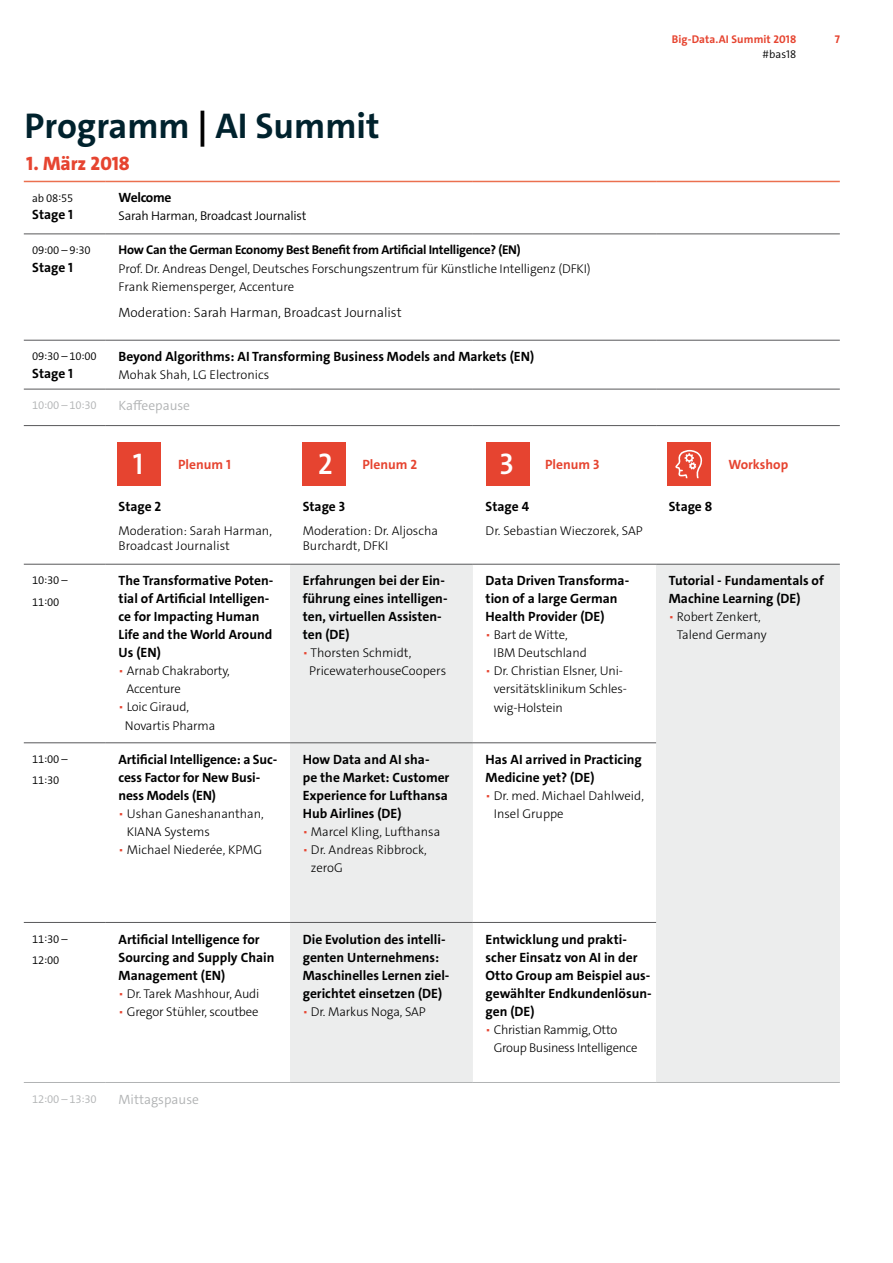
<style>
.page{position:relative;width:893px;height:1263px;background:#fff}
.page>*{position:absolute;margin:0;border:0;box-sizing:border-box;transform-origin:0 0}
.t1{font:700 36px "The Sans C4 s";color:#00222d}
.t2{font:600 30px "The Sans C4 s";color:#fff}
.t3{font:800 19.5px "The Sans C4 s";color:#e64430}
.t4{font:700 13.5px/18px "The Sans C4 s";color:#000}
.t5{font:300 13.5px "The Sans C4 s";color:#000}
.t6{font:700 13.5px "The Sans C4 s";color:#e64430}
.t7{font:300 13.5px "The Sans C4 s";color:#b1b3b4}
.t8{font:700 13.5px "The Sans C4 s";letter-spacing:-.02em;color:#000}
.t9{font:300 12.75px/18px "The Sans C4 s";letter-spacing:-.01em;color:#000}
.t10{font:700 12.75px "The Sans C4 s";letter-spacing:-.02em;color:#000}
.t11{font:300 12.75px "The Sans C4 s";letter-spacing:-.02em;color:#000}
.t12{font:300 11.25px/21.3px "The Sans C4 s";letter-spacing:-.02em;color:#000}
.t13{font:300 11.25px "The Sans C4 s";letter-spacing:-.02em;color:#b1b3b4}
.t14{font:700 11.25px "The Sans C4 s";letter-spacing:.01em;color:#e64430}
.s1{color:#000}
.s2{color:#e64430}
</style>
<div class="page">
<div style="left:290px;top:565px;width:183px;height:517px;background:#eceded"></div>
<div style="left:656px;top:564px;width:184px;height:518px;background:#eceded"></div>
<hr style="left:24px;top:425px;width:82px;height:1px;background:#58585a">
<hr style="left:24px;top:564px;width:82px;height:1px;background:#58585a">
<hr style="left:106px;top:425px;width:184px;height:1px;background:#58585a">
<hr style="left:290px;top:425px;width:183px;height:1px;background:#58585a">
<hr style="left:473px;top:425px;width:183px;height:1px;background:#58585a">
<hr style="left:656px;top:425px;width:184px;height:1px;background:#58585a">
<hr style="left:106px;top:564px;width:184px;height:1px;background:#58585a">
<hr style="left:290px;top:564px;width:183px;height:1px;background:#58585a">
<hr style="left:473px;top:564px;width:183px;height:1px;background:#58585a">
<hr style="left:656px;top:564px;width:184px;height:1px;background:#58585a">
<hr style="left:24px;top:389px;width:82px;height:1px;background:#58585a">
<hr style="left:24px;top:340px;width:82px;height:1px;background:#58585a">
<hr style="left:24px;top:1082px;width:82px;height:1px;background:#b1b3b4">
<hr style="left:106px;top:1082px;width:184px;height:1px;background:#b1b3b4">
<hr style="left:290px;top:1082px;width:183px;height:1px;background:#b1b3b4">
<hr style="left:473px;top:1082px;width:183px;height:1px;background:#b1b3b4">
<hr style="left:24px;top:181px;width:82px;height:1px;background:#eb704f">
<hr style="left:106px;top:181px;width:184px;height:1px;background:#eb704f">
<hr style="left:290px;top:181px;width:183px;height:1px;background:#eb704f">
<hr style="left:473px;top:181px;width:183px;height:1px;background:#eb704f">
<hr style="left:656px;top:181px;width:184px;height:1px;background:#eb704f">
<hr style="left:656px;top:1082px;width:184px;height:1px;background:#b1b3b4">
<hr style="left:24px;top:233px;width:82px;height:1px;background:#58585a">
<hr style="left:106px;top:233px;width:184px;height:1px;background:#58585a">
<hr style="left:290px;top:233px;width:183px;height:1px;background:#58585a">
<hr style="left:473px;top:233px;width:183px;height:1px;background:#58585a">
<hr style="left:656px;top:233px;width:184px;height:1px;background:#58585a">
<hr style="left:106px;top:340px;width:184px;height:1px;background:#58585a">
<hr style="left:290px;top:340px;width:183px;height:1px;background:#58585a">
<hr style="left:473px;top:340px;width:183px;height:1px;background:#58585a">
<hr style="left:656px;top:340px;width:184px;height:1px;background:#58585a">
<hr style="left:106px;top:389px;width:184px;height:1px;background:#58585a">
<hr style="left:290px;top:389px;width:183px;height:1px;background:#58585a">
<hr style="left:473px;top:389px;width:183px;height:1px;background:#58585a">
<hr style="left:656px;top:389px;width:184px;height:1px;background:#58585a">
<hr style="left:24px;top:742px;width:82px;height:1px;background:#58585a">
<hr style="left:106px;top:742px;width:184px;height:1px;background:#58585a">
<hr style="left:290px;top:742px;width:183px;height:1px;background:#58585a">
<hr style="left:473px;top:742px;width:183px;height:1px;background:#58585a">
<hr style="left:24px;top:922px;width:82px;height:1px;background:#58585a">
<hr style="left:106px;top:922px;width:184px;height:1px;background:#58585a">
<hr style="left:290px;top:922px;width:183px;height:1px;background:#58585a">
<hr style="left:473px;top:922px;width:183px;height:1px;background:#58585a">
<div style="left:117px;top:442px;width:44px;height:44px;background:#e64430"></div>
<div style="left:302px;top:442px;width:44px;height:44px;background:#e64430"></div>
<div style="left:486px;top:442px;width:44px;height:44px;background:#e64430"></div>
<div style="left:667px;top:442px;width:43px;height:44px;background:#e64430"></div>
<svg style="left:675px;top:450px;width:28px;height:28px"></svg>
<h1 class="t1" style="left:25px;top:103px;width:356px">Programm <span class="s1">|</span> AI Summit</h1>
<h3 class="t3" style="left:26px;top:151px;width:105px">1. März 2018</h3>
<p class="t12" style="left:32px;top:187px;width:42px">ab 08:55</p>
<p class="t4" style="left:32px;top:206px;width:42px">Stage 1</p>
<p class="t8" style="left:119px;top:188px;width:54px">Welcome</p>
<p class="t11" style="left:119px;top:207px;width:189px">Sarah Harman, Broadcast Journalist</p>
<p class="t12" style="left:32px;top:240px;width:60px">09:00 – 9:30</p>
<p class="t4" style="left:32px;top:258px;width:42px">Stage 1</p>
<p class="t10" style="left:119px;top:241px;width:404px">How Can the German Economy Best Benefit from Artificial Intelligence? (EN)</p>
<p class="t9" style="left:119px;top:260px;width:474px">Prof. Dr. Andreas Dengel, Deutsches Forschungszentrum für Künstliche Intelligenz (DFKI)<br>Frank Riemensperger, Accenture</p>
<p class="t5" style="left:119px;top:303px;width:285px">Moderation: Sarah Harman, Broadcast Journalist</p>
<p class="t12" style="left:32px;top:346px;width:66px">09:30 – 10:00</p>
<p class="t4" style="left:32px;top:364px;width:42px">Stage 1</p>
<p class="t4" style="left:119px;top:348px;width:417px">Beyond Algorithms: AI Transforming Business Models and Markets (EN)</p>
<p class="t9" style="left:119px;top:366px;width:152px">Mohak Shah, LG Electronics</p>
<p class="t13" style="left:32px;top:398px;width:66px">10:00 – 10:30</p>
<p class="t7" style="left:119px;top:397px;width:73px">Kaffeepause</p>
<h2 class="t2" style="left:133px;top:444px;width:12px">1</h2>
<h2 class="t2" style="left:318px;top:444px;width:16px">2</h2>
<h2 class="t2" style="left:500px;top:444px;width:16px">3</h2>
<p class="t6" style="left:178px;top:456px;width:54px">Plenum 1</p>
<p class="t6" style="left:362px;top:456px;width:56px">Plenum 2</p>
<p class="t6" style="left:545px;top:456px;width:56px">Plenum 3</p>
<p class="t4" style="left:119px;top:498px;width:44px">Stage 2</p>
<p class="t9" style="left:119px;top:523px;width:155px;line-height:15.3px">Moderation: Sarah Harman,<br>Broadcast Journalist</p>
<p class="t12" style="left:32px;top:570px;width:37px">10:30 –<br>11:00</p>
<p class="t4" style="left:119px;top:572px;width:156px">The Transformative Poten&shy;tial of Artificial Intelligen&shy;ce for Impacting Human<br>Life and the World Around<br>Us (EN)</p>
<p class="t9" style="left:127px;top:662px;width:105px;text-indent:-8px"><span class="s2">•</span> Arnab Chakraborty,<br>Accenture</p>
<p class="t9" style="left:125px;top:698px;width:92px;text-indent:-6px"><span class="s2">•</span> Loic Giraud,<br>Novartis Pharma</p>
<p class="t12" style="left:32px;top:748px;width:37px">11:00 –<br>11:30</p>
<p class="t4" style="left:119px;top:751px;width:160px">Artificial Intelligence: a Suc&shy;cess Factor for New Busi&shy;ness Models (EN)</p>
<p class="t9" style="left:127px;top:805px;width:139px;text-indent:-8px"><span class="s2">•</span> Ushan Ganeshananthan,<br>KIANA Systems</p>
<p class="t9" style="left:119px;top:841px;width:145px"><span class="s2">•</span> Michael Niederée, KPMG</p>
<p class="t4" style="left:303px;top:498px;width:44px">Stage 3</p>
<p class="t9" style="left:303px;top:523px;width:137px;line-height:15.3px">Moderation: Dr. Aljoscha<br>Burchardt, DFKI</p>
<p class="t4" style="left:303px;top:572px;width:146px">Erfahrungen bei der Ein&shy;führung eines intelligen&shy;ten, virtuellen Assisten&shy;ten (DE)</p>
<p class="t9" style="left:309px;top:644px;width:139px;text-indent:-6px"><span class="s2">•</span> Thorsten Schmidt,<br>PricewaterhouseCoopers</p>
<p class="t4" style="left:303px;top:751px;width:148px">How Data and AI sha-<br>pe the Market: Customer<br>Experience for Lufthansa<br>Hub Airlines (DE)</p>
<p class="t9" style="left:303px;top:823px;width:139px"><span class="s2">•</span> Marcel Kling, Lufthansa</p>
<p class="t9" style="left:311px;top:841px;width:117px;text-indent:-8px"><span class="s2">•</span> Dr. Andreas Ribbrock, zeroG</p>
<p class="t4" style="left:486px;top:498px;width:45px">Stage 4</p>
<p class="t9" style="left:486px;top:522px;width:159px">Dr. Sebastian Wieczorek, SAP</p>
<p class="t4" style="left:486px;top:572px;width:145px">Data Driven Transforma&shy;tion of a large German<br>Health Provider (DE)</p>
<p class="t9" style="left:494px;top:626px;width:95px;text-indent:-8px"><span class="s2">•</span> Bart de Witte,<br>IBM Deutschland</p>
<p class="t9" style="left:494px;top:662px;width:135px;text-indent:-8px"><span class="s2">•</span> Dr. Christian Elsner, Uni&shy;versitätsklinikum Schles&shy;wig-Holstein</p>
<p class="t4" style="left:486px;top:751px;width:158px">Has AI arrived in Practicing<br>Medicine yet? (DE)</p>
<p class="t9" style="left:494px;top:787px;width:152px;text-indent:-8px"><span class="s2">•</span> Dr. med. Michael Dahlweid,<br>Insel Gruppe</p>
<p class="t14" style="left:672px;top:31px;width:126px">Big-Data.AI Summit 2018</p>
<p class="t14" style="left:835px;top:31px;width:7px">7</p>
<p class="t12" style="left:763px;top:44px;width:35px">#bas18</p>
<p class="t4" style="left:669px;top:498px;width:45px">Stage 8</p>
<p class="t6" style="left:728px;top:456px;width:61px">Workshop</p>
<p class="t4" style="left:669px;top:572px;width:156px">Tutorial - Fundamentals of<br>Machine Learning (DE)</p>
<p class="t9" style="left:677px;top:608px;width:91px;text-indent:-8px"><span class="s2">•</span> Robert Zenkert,<br>Talend Germany</p>
<p class="t12" style="left:32px;top:928px;width:37px">11:30 –<br>12:00</p>
<p class="t4" style="left:119px;top:930px;width:157px">Artificial Intelligence for<br>Sourcing and Supply Chain<br>Management (EN)</p>
<p class="t9" style="left:119px;top:984px;width:142px"><span class="s2">•</span> Dr. Tarek Mashhour, Audi</p>
<p class="t9" style="left:119px;top:1002px;width:141px"><span class="s2">•</span> Gregor Stühler, scoutbee</p>
<p class="t4" style="left:303px;top:930px;width:148px">Die Evolution des intelli&shy;genten Unternehmens:<br>Maschinelles Lernen ziel&shy;gerichtet einsetzen (DE)</p>
<p class="t9" style="left:303px;top:1002px;width:124px"><span class="s2">•</span> Dr. Markus Noga, SAP</p>
<p class="t13" style="left:32px;top:1091px;width:66px">12:00 – 13:30</p>
<p class="t7" style="left:119px;top:1090px;width:82px">Mittagspause</p>
<p class="t4" style="left:486px;top:930px;width:167px">Entwicklung und prakti&shy;scher Einsatz von AI in der<br>Otto Group am Beispiel aus&shy;gewählter Endkundenlösun&shy;gen (DE)</p>
<p class="t9" style="left:494px;top:1020px;width:145px;text-indent:-8px"><span class="s2">•</span> Christian Rammig, Otto<br>Group Business Intelligence</p>
</div>
